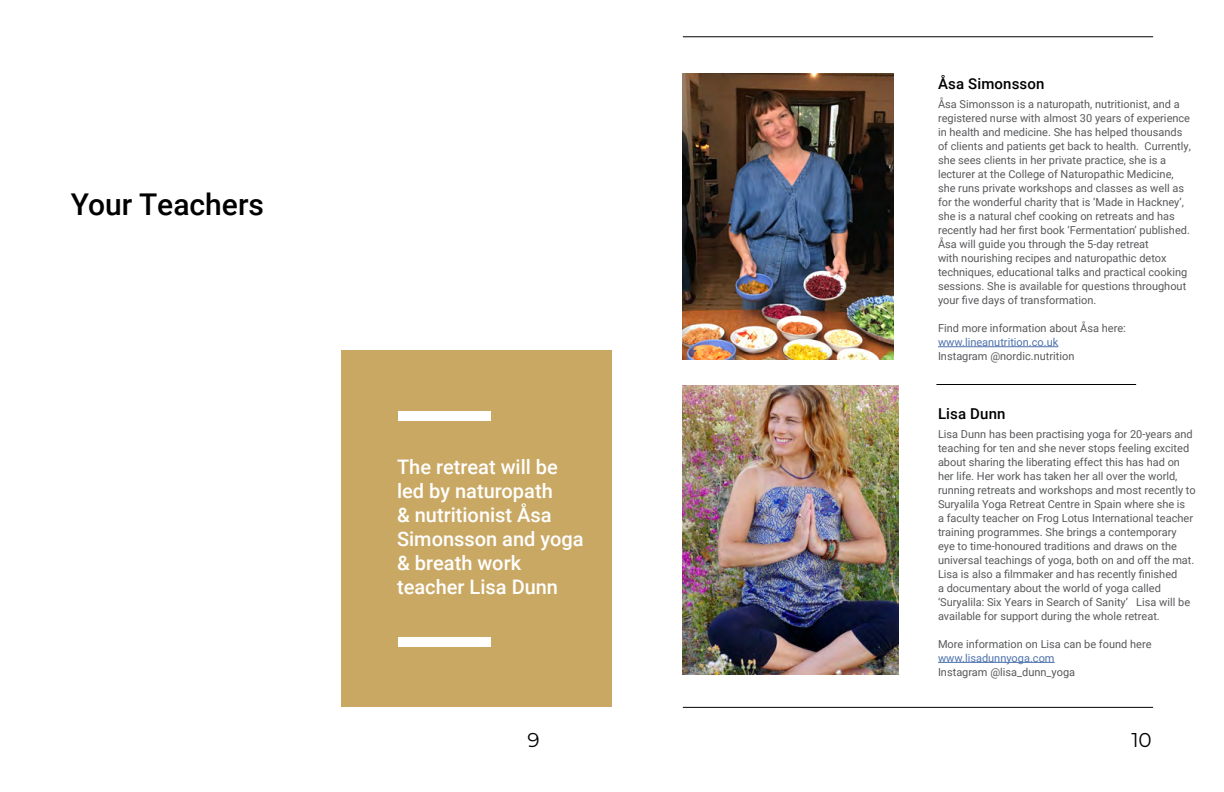
<style>
.page{position:relative;width:1224px;height:792px;background:#fff}
.page>*{position:absolute;margin:0;border:0;box-sizing:border-box;transform-origin:0 0}
.t1{font:500 30px "Roboto";color:#000}
.t2{font:500 20px/24px "Roboto";color:#fff}
.t3{font:20px "Montserrat";color:#000}
.t4{font:500 15px "Roboto";letter-spacing:.01em;color:#000}
.t5{font:11px/14px "Roboto";color:#58595b}
.t6{font:11px "Roboto";color:#4f73ad}
</style>
<div class="page">
<hr style="left:938px;top:346px;width:120px;height:1px;background:#4f73ad">
<hr style="left:938px;top:662px;width:117px;height:1px;background:#4f73ad">
<hr style="left:683px;top:36px;width:470px;height:1px;background:#000">
<hr style="left:683px;top:707px;width:470px;height:1px;background:#000">
<hr style="left:936px;top:384px;width:200px;height:1px;background:#000">
<img style="left:683px;top:385px;width:215px;height:289px">
<img style="left:683px;top:73px;width:211px;height:286px">
<div style="left:341px;top:350px;width:271px;height:356px;background:#c9a863"></div>
<div style="left:398px;top:638px;width:92px;height:9px;background:#fff"></div>
<div style="left:398px;top:411px;width:92px;height:9px;background:#fff"></div>
<h1 class="t1" style="left:71px;top:184px;width:195px">Your Teachers</h1>
<h2 class="t2" style="left:397px;top:454px;width:188px">The retreat will be led by naturopath<br>&amp; nutritionist Åsa<br>Simonsson and yoga &amp; breath work teacher Lisa Dunn</h2>
<h3 class="t4" style="left:938px;top:73px;width:108px">Åsa Simonsson</h3>
<p class="t5" style="left:938px;top:97px;width:254px">Åsa Simonsson is a naturopath, nutritionist, and a registered nurse with almost 30 years of experience in health and medicine. She has helped thousands of clients and patients get back to health. Currently, she sees clients in her private practice, she is a lecturer at the College of Naturopathic Medicine, she runs private workshops and classes as well as for the wonderful charity that is ‘Made in Hackney’, she is a natural chef cooking on retreats and has recently had her first book ‘Fermentation’ published.<br>Åsa will guide you through the 5-day retreat<br>with nourishing recipes and naturopathic detox techniques, educational talks and practical cooking sessions. She is available for questions throughout your five days of transformation.</p>
<p class="t5" style="left:938px;top:321px;width:189px">Find more information about Åsa here:</p>
<p class="t6" style="left:938px;top:334px;width:122px">www.lineanutrition.co.uk</p>
<p class="t5" style="left:938px;top:349px;width:138px">Instagram @nordic.nutrition</p>
<h3 class="t4" style="left:938px;top:403px;width:69px">Lisa Dunn</h3>
<p class="t5" style="left:938px;top:426px;width:259px">Lisa Dunn has been practising yoga for 20-years and teaching for ten and she never stops feeling excited about sharing the liberating effect this has had on her life. Her work has taken her all over the world, running retreats and workshops and most recently to Suryalila Yoga Retreat Centre in Spain where she is<br>a faculty teacher on Frog Lotus International teacher training programmes. She brings a contemporary eye to time-honoured traditions and draws on the universal teachings of yoga, both on and off the mat.<br>Lisa is also a filmmaker and has recently finished<br>a documentary about the world of yoga called ‘Suryalila: Six Years in Search of Sanity’ Lisa will be available for support during the whole retreat.</p>
<p class="t5" style="left:938px;top:636px;width:215px">More information on Lisa can be found here</p>
<p class="t6" style="left:938px;top:650px;width:118px">www.lisadunnyoga.com</p>
<p class="t5" style="left:938px;top:664px;width:139px">Instagram @lisa_dunn_yoga</p>
<h2 class="t3" style="left:528px;top:726px;width:14px">9</h2>
<h2 class="t3" style="left:1131px;top:726px;width:22px">10</h2>
</div>
